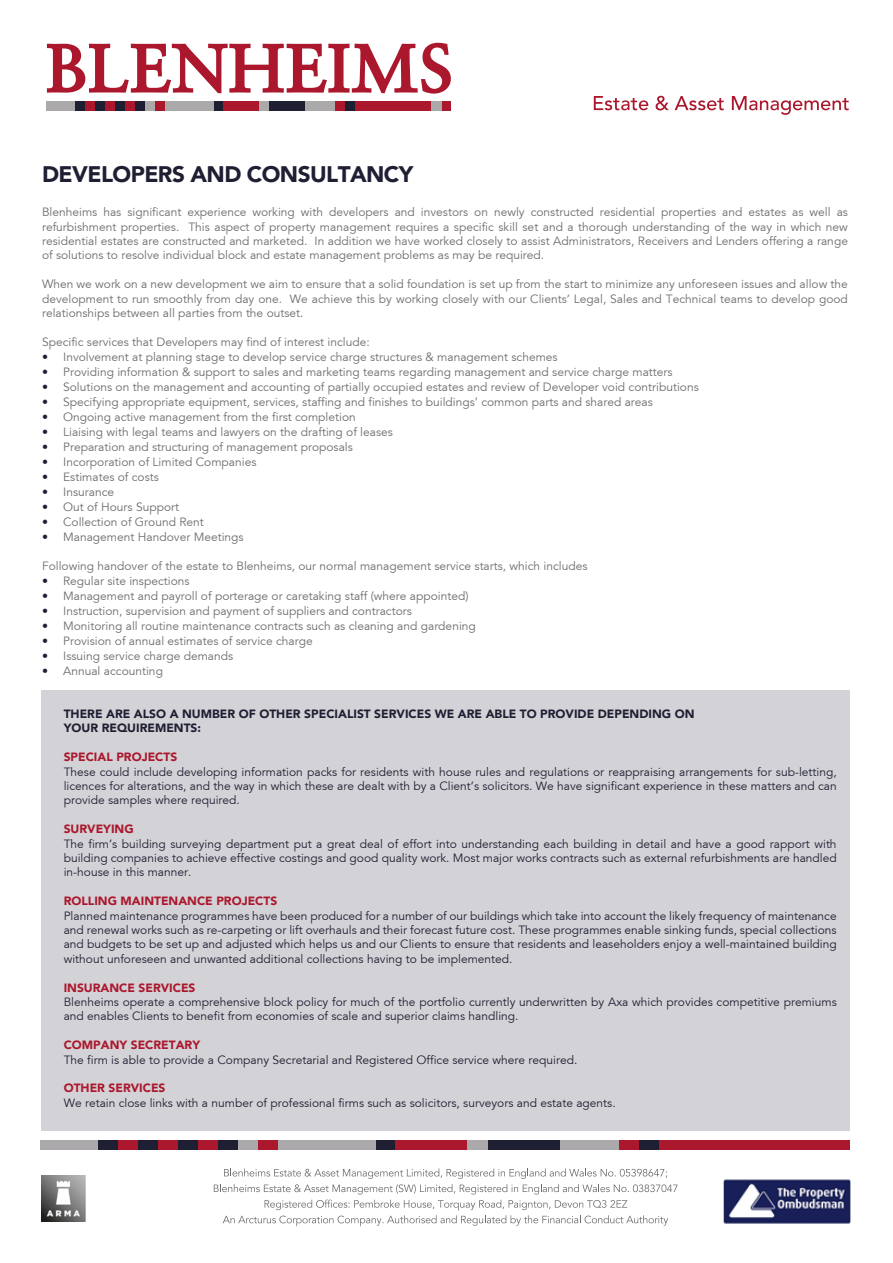
<style>
.page{position:relative;width:893px;height:1263px;background:#fff}
.page>*{position:absolute;margin:0;border:0;box-sizing:border-box;transform-origin:0 0}
.t1{font:900 22.5px "Avenir 95";letter-spacing:-.025em;color:#1f1f34}
.t2{font:12px/14.4px "Avenir 45";color:#6e6d6d;text-align:justify}
.t3{font:12px/14.4px "Avenir 45";color:#1f1f34;text-align:justify}
.t4{font:900 12px "Avenir 95";color:#ab182d}
.t5{font:900 12px/14.4px "Avenir 95";color:#1f1f34}
.s1{color:#1f1f34}
</style>
<div class="page">
<div style="left:40px;top:1140px;width:810px;height:9px;background:#aba9ab"></div>
<div style="left:659px;top:1140px;width:191px;height:9px;background:#ab182d"></div>
<div style="left:118px;top:1140px;width:20px;height:9px;background:#ab182d"></div>
<div style="left:99px;top:1140px;width:19px;height:9px;background:#1f1f34"></div>
<div style="left:138px;top:1140px;width:20px;height:9px;background:#1f1f34"></div>
<div style="left:158px;top:1140px;width:20px;height:9px;background:#ab182d"></div>
<div style="left:178px;top:1140px;width:20px;height:9px;background:#1f1f34"></div>
<div style="left:198px;top:1140px;width:20px;height:9px;background:#ab182d"></div>
<div style="left:218px;top:1140px;width:20px;height:9px;background:#1f1f34"></div>
<div style="left:258px;top:1140px;width:19px;height:9px;background:#ab182d"></div>
<div style="left:376px;top:1140px;width:20px;height:9px;background:#1f1f34"></div>
<div style="left:396px;top:1140px;width:71px;height:9px;background:#ab182d"></div>
<div style="left:488px;top:1140px;width:71px;height:9px;background:#1f1f34"></div>
<div style="left:619px;top:1140px;width:20px;height:9px;background:#ab182d"></div>
<div style="left:639px;top:1140px;width:20px;height:9px;background:#1f1f34"></div>
<svg style="left:594px;top:96px;width:54px;height:14px"></svg>
<svg style="left:656px;top:96px;width:13px;height:14px"></svg>
<svg style="left:675px;top:96px;width:49px;height:14px"></svg>
<svg style="left:732px;top:96px;width:117px;height:19px"></svg>
<svg style="left:214px;top:1168px;width:463px;height:58px"></svg>
<svg style="left:47px;top:43px;width:404px;height:51px"></svg>
<div style="left:46px;top:101px;width:404px;height:10px;background:#aba9aa"></div>
<div style="left:355px;top:101px;width:95px;height:10px;background:#ab182d"></div>
<div style="left:85px;top:101px;width:10px;height:10px;background:#ab182d"></div>
<div style="left:75px;top:101px;width:10px;height:10px;background:#1f1f34"></div>
<div style="left:95px;top:101px;width:10px;height:10px;background:#1f1f34"></div>
<div style="left:105px;top:101px;width:10px;height:10px;background:#ab182d"></div>
<div style="left:115px;top:101px;width:10px;height:10px;background:#1f1f34"></div>
<div style="left:125px;top:101px;width:10px;height:10px;background:#ab182d"></div>
<div style="left:135px;top:101px;width:10px;height:10px;background:#1f1f34"></div>
<div style="left:155px;top:101px;width:10px;height:10px;background:#ab182d"></div>
<div style="left:214px;top:101px;width:10px;height:10px;background:#1f1f34"></div>
<svg style="left:431px;top:101px;width:10px;height:10px"></svg>
<div style="left:224px;top:101px;width:35px;height:10px;background:#ab182d"></div>
<div style="left:270px;top:101px;width:35px;height:10px;background:#1f1f34"></div>
<div style="left:335px;top:101px;width:10px;height:10px;background:#ab182d"></div>
<div style="left:345px;top:101px;width:10px;height:10px;background:#1f1f34"></div>
<img style="left:41px;top:1176px;width:45px;height:45px">
<div style="left:42px;top:691px;width:808px;height:440px;background:#d3d3d7"></div>
<img style="left:723px;top:1179px;width:127px;height:45px">
<h1 class="t1" style="left:42px;top:161px;width:373px">DEVELOPERS AND CONSULTANCY</h1>
<p class="t2" style="left:42px;top:205px;width:807px">Blenheims has significant experience working with developers and investors on newly constructed residential properties and estates as well as refurbishment properties. This aspect of property management requires a specific skill set and a thorough understanding of the way in which new residential estates are constructed and marketed. In addition we have worked closely to assist Administrators, Receivers and Lenders offering a range of solutions to resolve individual block and estate management problems as may be required.</p>
<p class="t2" style="left:42px;top:277px;width:807px">When we work on a new development we aim to ensure that a solid foundation is set up from the start to minimize any unforeseen issues and allow the development to run smoothly from day one. We achieve this by working closely with our Clients’ Legal, Sales and Technical teams to develop good relationships between all parties from the outset.</p>
<p class="t2" style="left:42px;top:335px;width:329px">Specific services that Developers may find of interest include:</p>
<p class="t2" style="left:42px;top:350px;width:517px"><span class="s1">•</span> Involvement at planning stage to develop service charge structures &amp; management schemes</p>
<p class="t2" style="left:42px;top:365px;width:632px"><span class="s1">•</span> Providing information &amp; support to sales and marketing teams regarding management and service charge matters</p>
<p class="t2" style="left:42px;top:380px;width:658px"><span class="s1">•</span> Solutions on the management and accounting of partially occupied estates and review of Developer void contributions</p>
<p class="t2" style="left:42px;top:395px;width:612px"><span class="s1">•</span> Specifying appropriate equipment, services, staffing and finishes to buildings’ common parts and shared areas</p>
<p class="t2" style="left:42px;top:410px;width:315px"><span class="s1">•</span> Ongoing active management from the first completion</p>
<p class="t2" style="left:42px;top:425px;width:352px"><span class="s1">•</span> Liaising with legal teams and lawyers on the drafting of leases</p>
<p class="t2" style="left:42px;top:440px;width:312px"><span class="s1">•</span> Preparation and structuring of management proposals</p>
<p class="t2" style="left:42px;top:455px;width:216px"><span class="s1">•</span> Incorporation of Limited Companies</p>
<p class="t2" style="left:42px;top:470px;width:118px"><span class="s1">•</span> Estimates of costs</p>
<p class="t2" style="left:42px;top:485px;width:74px"><span class="s1">•</span> Insurance</p>
<p class="t2" style="left:42px;top:500px;width:139px"><span class="s1">•</span> Out of Hours Support</p>
<p class="t2" style="left:42px;top:515px;width:163px"><span class="s1">•</span> Collection of Ground Rent</p>
<p class="t2" style="left:42px;top:530px;width:203px"><span class="s1">•</span> Management Handover Meetings</p>
<p class="t2" style="left:42px;top:559px;width:547px">Following handover of the estate to Blenheims, our normal management service starts, which includes</p>
<p class="t2" style="left:42px;top:574px;width:149px"><span class="s1">•</span> Regular site inspections</p>
<p class="t2" style="left:42px;top:589px;width:428px"><span class="s1">•</span> Management and payroll of porterage or caretaking staff (where appointed)</p>
<p class="t2" style="left:42px;top:604px;width:371px"><span class="s1">•</span> Instruction, supervision and payment of suppliers and contractors</p>
<p class="t2" style="left:42px;top:619px;width:435px"><span class="s1">•</span> Monitoring all routine maintenance contracts such as cleaning and gardening</p>
<p class="t2" style="left:42px;top:634px;width:272px"><span class="s1">•</span> Provision of annual estimates of service charge</p>
<p class="t2" style="left:42px;top:649px;width:193px"><span class="s1">•</span> Issuing service charge demands</p>
<p class="t2" style="left:42px;top:664px;width:122px"><span class="s1">•</span> Annual accounting</p>
<p class="t5" style="left:64px;top:706px;width:632px">THERE ARE ALSO A NUMBER OF OTHER SPECIALIST SERVICES WE ARE ABLE TO PROVIDE DEPENDING ON<br>YOUR REQUIREMENTS:</p>
<p class="t4" style="left:64px;top:750px;width:115px">SPECIAL PROJECTS</p>
<p class="t3" style="left:64px;top:765px;width:774px">These could include developing information packs for residents with house rules and regulations or reappraising arrangements for sub-letting, licences for alterations, and the way in which these are dealt with by a Client’s solicitors. We have significant experience in these matters and can provide samples where required.</p>
<p class="t4" style="left:64px;top:822px;width:72px">SURVEYING</p>
<p class="t3" style="left:64px;top:837px;width:775px">The firm’s building surveying department put a great deal of effort into understanding each building in detail and have a good rapport with building companies to achieve effective costings and good quality work. Most major works contracts such as external refurbishments are handled in-house in this manner.</p>
<p class="t4" style="left:64px;top:894px;width:215px">ROLLING MAINTENANCE PROJECTS</p>
<p class="t3" style="left:64px;top:909px;width:775px">Planned maintenance programmes have been produced for a number of our buildings which take into account the likely frequency of maintenance and renewal works such as re-carpeting or lift overhauls and their forecast future cost. These programmes enable sinking funds, special collections and budgets to be set up and adjusted which helps us and our Clients to ensure that residents and leaseholders enjoy a well-maintained building without unforeseen and unwanted additional collections having to be implemented.</p>
<p class="t4" style="left:64px;top:980px;width:133px">INSURANCE SERVICES</p>
<p class="t3" style="left:64px;top:995px;width:775px">Blenheims operate a comprehensive block policy for much of the portfolio currently underwritten by Axa which provides competitive premiums and enables Clients to benefit from economies of scale and superior claims handling.</p>
<p class="t4" style="left:64px;top:1038px;width:138px">COMPANY SECRETARY</p>
<p class="t3" style="left:64px;top:1053px;width:515px">The firm is able to provide a Company Secretarial and Registered Office service where required.</p>
<p class="t4" style="left:64px;top:1081px;width:103px">OTHER SERVICES</p>
<p class="t3" style="left:64px;top:1096px;width:553px">We retain close links with a number of professional firms such as solicitors, surveyors and estate agents.</p>
</div>
